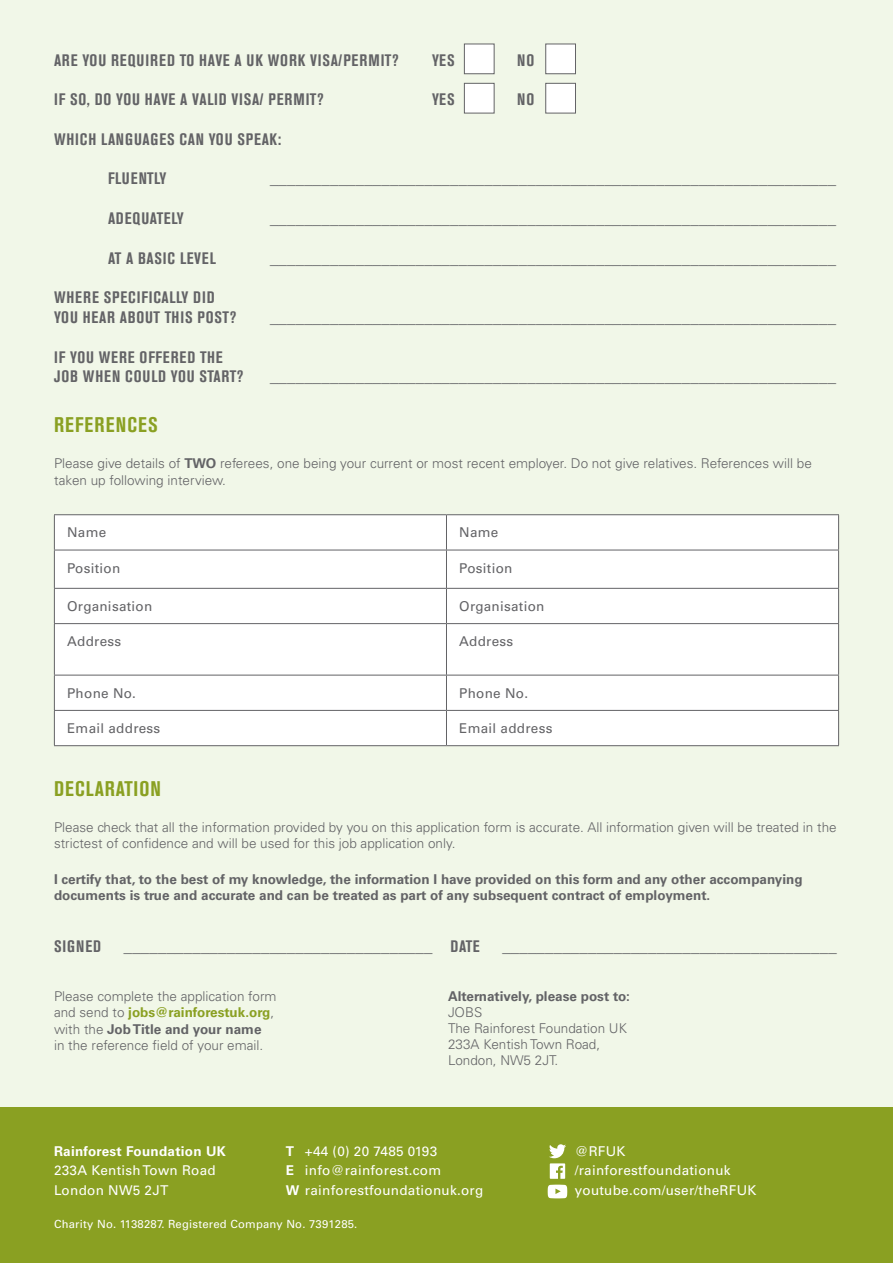
<style>
.page{position:relative;width:893px;height:1263px;background:#f1f7e8}
.page>*{position:absolute;margin:0;border:0;box-sizing:border-box;transform-origin:0 0}
.t1{font:700 condensed 21px "Akzidenz Grotesk BE";letter-spacing:.055em;color:#8aa022}
.t2{font:700 condensed 16.5px/19.8px "Akzidenz Grotesk BE";letter-spacing:.055em;color:#636366}
.t3{font:700 condensed 16.5px "Akzidenz Grotesk BE";letter-spacing:.03em;color:#636366}
.t4{font:300 13.5px/16.2px "Univers LT Std";color:#636366}
.t5{font:700 13.5px/16.2px "Univers LT Std";color:#636366}
.t6{font:13.5px/19.5px "Univers LT Std";letter-spacing:.02em;color:#fff}
.t7{font:13.5px "Univers LT Std";letter-spacing:.02em;color:#636366}
.t8{font:700 13.5px "Univers LT Std";letter-spacing:.02em;color:#fff}
.t9{font:11.25px "Univers LT Std";letter-spacing:.02em;color:#fff}
.s1{font-weight:700}
.s2{font-weight:700;color:#8aa022}
</style>
<div class="page">
<div style="left:0;top:1107px;width:893px;height:156px;background:#8aa022"></div>
<svg style="left:548px;top:1144px;width:19px;height:54px"></svg>
<div style="left:55px;top:515px;width:783px;height:230px;background:#fff"></div>
<hr style="left:54px;top:514px;width:392px;height:1px;background:#636366">
<hr style="left:54px;top:515px;width:1px;height:35px;background:#636366">
<hr style="left:446px;top:514px;width:393px;height:1px;background:#636366">
<hr style="left:446px;top:515px;width:1px;height:35px;background:#636366">
<hr style="left:838px;top:515px;width:1px;height:35px;background:#636366">
<hr style="left:54px;top:550px;width:392px;height:1px;background:#636366">
<hr style="left:54px;top:550px;width:1px;height:38px;background:#636366">
<hr style="left:446px;top:550px;width:393px;height:1px;background:#636366">
<hr style="left:446px;top:550px;width:1px;height:38px;background:#636366">
<hr style="left:838px;top:550px;width:1px;height:38px;background:#636366">
<hr style="left:54px;top:588px;width:392px;height:1px;background:#636366">
<hr style="left:54px;top:589px;width:1px;height:34px;background:#636366">
<hr style="left:446px;top:588px;width:393px;height:1px;background:#636366">
<hr style="left:446px;top:589px;width:1px;height:34px;background:#636366">
<hr style="left:838px;top:589px;width:1px;height:34px;background:#636366">
<hr style="left:54px;top:623px;width:392px;height:1px;background:#636366">
<hr style="left:54px;top:624px;width:1px;height:51px;background:#636366">
<hr style="left:446px;top:623px;width:393px;height:1px;background:#636366">
<hr style="left:446px;top:624px;width:1px;height:51px;background:#636366">
<hr style="left:838px;top:624px;width:1px;height:51px;background:#636366">
<hr style="left:54px;top:675px;width:392px;height:1px;background:#636366">
<hr style="left:54px;top:675px;width:1px;height:35px;background:#636366">
<hr style="left:446px;top:675px;width:393px;height:1px;background:#636366">
<hr style="left:446px;top:675px;width:1px;height:35px;background:#636366">
<hr style="left:838px;top:675px;width:1px;height:35px;background:#636366">
<hr style="left:54px;top:710px;width:392px;height:1px;background:#636366">
<hr style="left:54px;top:711px;width:1px;height:34px;background:#636366">
<hr style="left:446px;top:710px;width:393px;height:1px;background:#636366">
<hr style="left:446px;top:711px;width:1px;height:34px;background:#636366">
<hr style="left:838px;top:711px;width:1px;height:34px;background:#636366">
<hr style="left:54px;top:745px;width:392px;height:1px;background:#636366">
<hr style="left:446px;top:745px;width:393px;height:1px;background:#636366">
<div style="left:464px;top:44px;width:30px;height:30px;background:#fff;border:1px solid #636366"></div>
<div style="left:464px;top:83px;width:30px;height:30px;background:#fff;border:1px solid #636366"></div>
<div style="left:545px;top:44px;width:31px;height:30px;background:#fff;border:1px solid #636366"></div>
<div style="left:545px;top:83px;width:31px;height:30px;background:#fff;border:1px solid #636366"></div>
<p class="t2" style="left:54px;top:50px;width:346px">ARE YOU REQUIRED TO HAVE A UK WORK VISA/PERMIT?</p>
<p class="t2" style="left:432px;top:50px;width:24px">YES</p>
<p class="t2" style="left:517px;top:50px;width:19px">NO</p>
<p class="t2" style="left:54px;top:90px;width:271px">IF SO, DO YOU HAVE A VALID VISA/ PERMIT?</p>
<p class="t2" style="left:432px;top:90px;width:24px">YES</p>
<p class="t2" style="left:517px;top:90px;width:19px">NO</p>
<p class="t2" style="left:54px;top:129px;width:229px">WHICH LANGUAGES CAN YOU SPEAK:</p>
<p class="t3" style="left:108px;top:169px;width:60px">FLUENTLY</p>
<p class="t2" style="left:270px;top:169px;width:567px">__________________________________________________________________</p>
<p class="t2" style="left:108px;top:208px;width:77px">ADEQUATELY</p>
<p class="t2" style="left:270px;top:208px;width:567px">__________________________________________________________________</p>
<p class="t2" style="left:108px;top:248px;width:109px">AT A BASIC LEVEL</p>
<p class="t2" style="left:270px;top:248px;width:567px">__________________________________________________________________</p>
<p class="t2" style="left:54px;top:288px;width:184px">WHERE SPECIFICALLY DID<br>YOU HEAR ABOUT THIS POST?</p>
<p class="t2" style="left:270px;top:307px;width:567px">__________________________________________________________________</p>
<p class="t2" style="left:54px;top:347px;width:191px">IF YOU WERE OFFERED THE<br>JOB WHEN COULD YOU START?</p>
<p class="t2" style="left:270px;top:367px;width:567px">__________________________________________________________________</p>
<p class="t1" style="left:54px;top:413px;width:105px">REFERENCES</p>
<p class="t4" style="left:54px;top:456px;width:759px">Please give details of <span class="s1">TWO</span> referees, one being your current or most recent employer. Do not give relatives. References will be taken up following interview.</p>
<p class="t7" style="left:67px;top:524px;width:41px">Name</p>
<p class="t7" style="left:459px;top:524px;width:41px">Name</p>
<p class="t7" style="left:67px;top:560px;width:55px">Position</p>
<p class="t7" style="left:459px;top:560px;width:55px">Position</p>
<p class="t7" style="left:67px;top:598px;width:87px">Organisation</p>
<p class="t7" style="left:459px;top:598px;width:87px">Organisation</p>
<p class="t7" style="left:67px;top:633px;width:56px">Address</p>
<p class="t7" style="left:459px;top:633px;width:56px">Address</p>
<p class="t7" style="left:67px;top:685px;width:70px">Phone No.</p>
<p class="t7" style="left:459px;top:685px;width:70px">Phone No.</p>
<p class="t7" style="left:67px;top:720px;width:95px">Email address</p>
<p class="t7" style="left:459px;top:720px;width:95px">Email address</p>
<p class="t1" style="left:54px;top:776px;width:109px">DECLARATION</p>
<p class="t4" style="left:54px;top:819px;width:784px">Please check that all the information provided by you on this application form is accurate. All information given will be treated in the strictest of confidence and will be used for this job application only.</p>
<p class="t5" style="left:54px;top:871px;width:750px">I certify that, to the best of my knowledge, the information I have provided on this form and any other accompanying documents is true and accurate and can be treated as part of any subsequent contract of employment.</p>
<p class="t2" style="left:54px;top:937px;width:49px">SIGNED</p>
<p class="t2" style="left:124px;top:937px;width:357px">____________________________________ DATE</p>
<p class="t2" style="left:502px;top:937px;width:336px">_______________________________________</p>
<p class="t4" style="left:54px;top:988px;width:224px">Please complete the application form and send to <span class="s2">jobs@rainforestuk.org</span>, with the <span class="s1">Job Title and your name<br></span>in the reference field of your email.</p>
<p class="t5" style="left:448px;top:988px;width:183px">Alternatively, please post to:</p>
<p class="t4" style="left:448px;top:1004px;width:180px">JOBS<br>The Rainforest Foundation UK<br>233A Kentish Town Road,<br>London, NW5 2JT.</p>
<p class="t6" style="left:286px;top:1141px;width:199px"><span class="s1">T</span> +44 (0) 20 7485 0193<br><span class="s1">E</span> info@rainforest.com<br><span class="s1">W</span> rainforestfoundationuk.org</p>
<p class="t6" style="left:575px;top:1141px;width:183px">@RFUK /rainforestfoundationuk youtube.com/user/theRFUK</p>
<p class="t9" style="left:54px;top:1217px;width:305px">Charity No. 1138287. Registered Company No. 7391285.</p>
<p class="t8" style="left:54px;top:1143px;width:173px">Rainforest Foundation UK</p>
<p class="t6" style="left:54px;top:1161px;width:163px">233A Kentish Town Road<br>London NW5 2JT</p>
</div>
